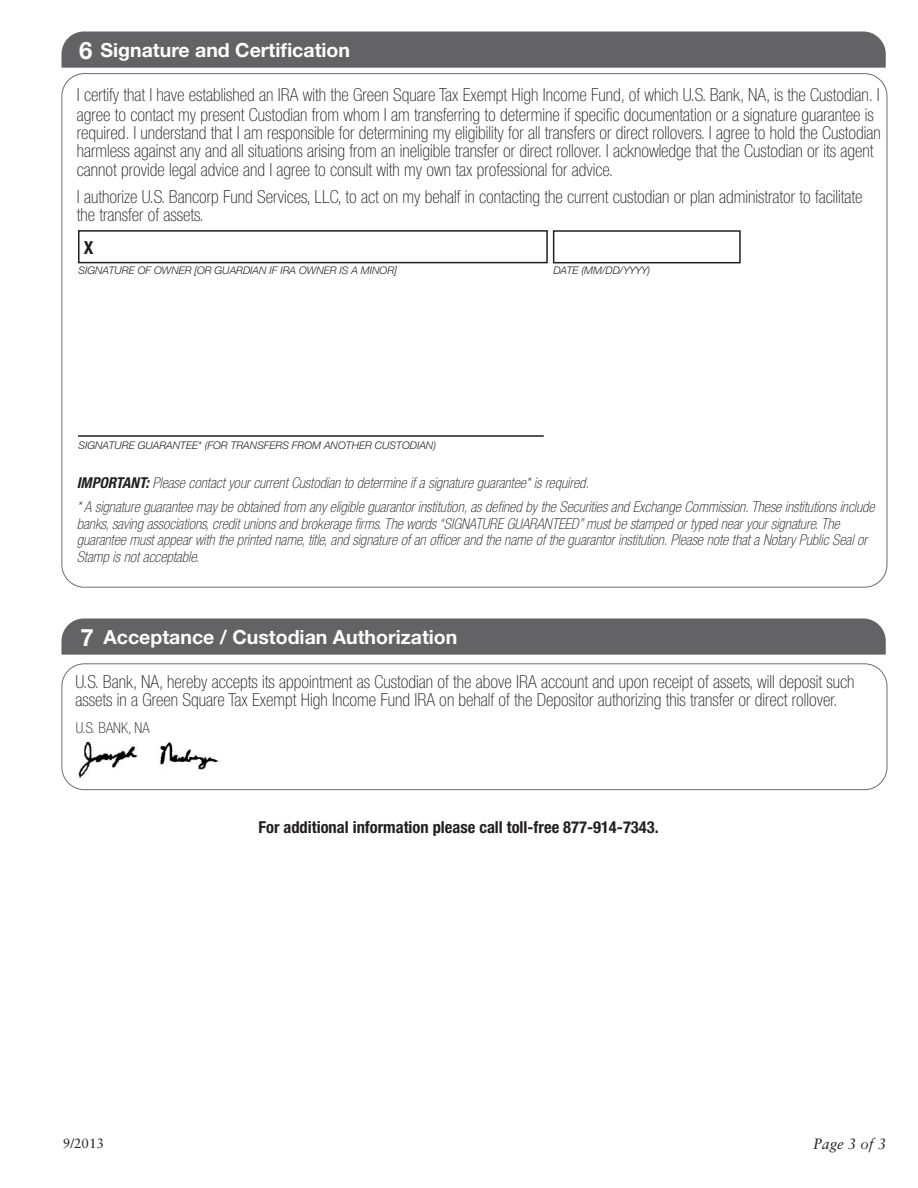
<style>
.page{position:relative;width:918px;height:1188px;background:#fff}
.page>*{position:absolute;margin:0;border:0;box-sizing:border-box;transform-origin:0 0}
.t1{font:700 24px "Helvetica Neue";color:#fff}
.t2{font:700 19.5px "Helvetica Neue";color:#fff}
.t3{font:100 condensed 18px/18.8px "Helvetica Neue";color:#231f20}
.t4{font:700 condensed 18px "Helvetica Neue";color:#231f20}
.t5{font:700 condensed 16.5px "Helvetica Neue";color:#231f20}
.t6{font:italic 100 condensed 15px/16.5px "Helvetica Neue";color:#231f20}
.t7{font:100 condensed 15px "Helvetica Neue";color:#231f20}
.t8{font:italic 15px "Sabon";color:#231f20}
.t9{font:13.5px "Sabon";color:#231f20}
.t10{font:italic 300 10.5px "Helvetica Neue";color:#231f20}
.s1{font-weight:700}
</style>
<div class="page">
<div style="left:62px;top:31px;width:824px;height:37px;background:#636366"></div>
<div style="left:78px;top:230px;width:470px;height:33px;border:2px solid #231f20"></div>
<div style="left:553px;top:230px;width:188px;height:33px;border:2px solid #231f20"></div>
<hr style="left:78px;top:435px;width:466px;height:2px;background:#231f20">
<div style="left:62px;top:618px;width:824px;height:37px;background:#636366"></div>
<div style="left:62px;top:663px;width:825px;height:127px;border:1px solid #6c6d70;border-radius:22px"></div>
<img style="left:78px;top:742px;width:143px;height:36px">
<p class="t1" style="left:79px;top:35px;width:15px">6</p>
<p class="t2" style="left:101px;top:38px;width:251px">Signature and Certification</p>
<p class="t3" style="left:77px;top:86px;width:805px">I certify that I have established an IRA with the Green Square Tax Exempt High Income Fund, of which U.S. Bank, NA, is the Custodian. I agree to contact my present Custodian from whom I am transferring to determine if specific documentation or a signature guarantee is required. I understand that I am responsible for determining my eligibility for all transfers or direct rollovers. I agree to hold the Custodian harmless against any and all situations arising from an ineligible transfer or direct rollover. I acknowledge that the Custodian or its agent cannot provide legal advice and I agree to consult with my own tax professional for advice.</p>
<p class="t3" style="left:77px;top:188px;width:787px;line-height:18px">I authorize U.S. Bancorp Fund Services, LLC, to act on my behalf in contacting the current custodian or plan administrator to facilitate the transfer of assets.</p>
<p class="t4" style="left:84px;top:237px;width:11px">X</p>
<p class="t10" style="left:79px;top:264px;width:320px">SIGNATURE OF OWNER [OR GUARDIAN IF IRA OWNER IS A MINOR]</p>
<p class="t10" style="left:79px;top:439px;width:359px">SIGNATURE GUARANTEE* (FOR TRANSFERS FROM ANOTHER CUSTODIAN)</p>
<p class="t10" style="left:553px;top:264px;width:98px">DATE (MM/DD/YYYY)</p>
<p class="t6" style="left:77px;top:475px;width:514px"><span class="s1">IMPORTANT:</span> Please contact your current Custodian to determine if a signature guarantee* is required.</p>
<p class="t6" style="left:77px;top:499px;width:799px">* A signature guarantee may be obtained from any eligible guarantor institution, as defined by the Securities and Exchange Commission. These institutions include banks, saving associations, credit unions and brokerage firms. The words “SIGNATURE GUARANTEED” must be stamped or typed near your signature. The guarantee must appear with the printed name, title, and signature of an officer and the name of the guarantor institution. Please note that a Notary Public Seal or Stamp is not acceptable.</p>
<p class="t1" style="left:81px;top:622px;width:15px">7</p>
<p class="t2" style="left:104px;top:625px;width:355px">Acceptance / Custodian Authorization</p>
<p class="t3" style="left:75px;top:672px;width:780px;line-height:18px">U.S. Bank, NA, hereby accepts its appointment as Custodian of the above IRA account and upon receipt of assets, will deposit such assets in a Green Square Tax Exempt High Income Fund IRA on behalf of the Depositor authorizing this transfer or direct rollover.</p>
<p class="t7" style="left:76px;top:719px;width:75px">U.S. BANK, NA</p>
<p class="t9" style="left:63px;top:1135px;width:43px">9/2013</p>
<p class="t5" style="left:258px;top:817px;width:402px">For additional information please call toll-free 877-914-7343.</p>
<p class="t8" style="left:813px;top:1135px;width:75px">Page 3 of 3</p>
</div>
